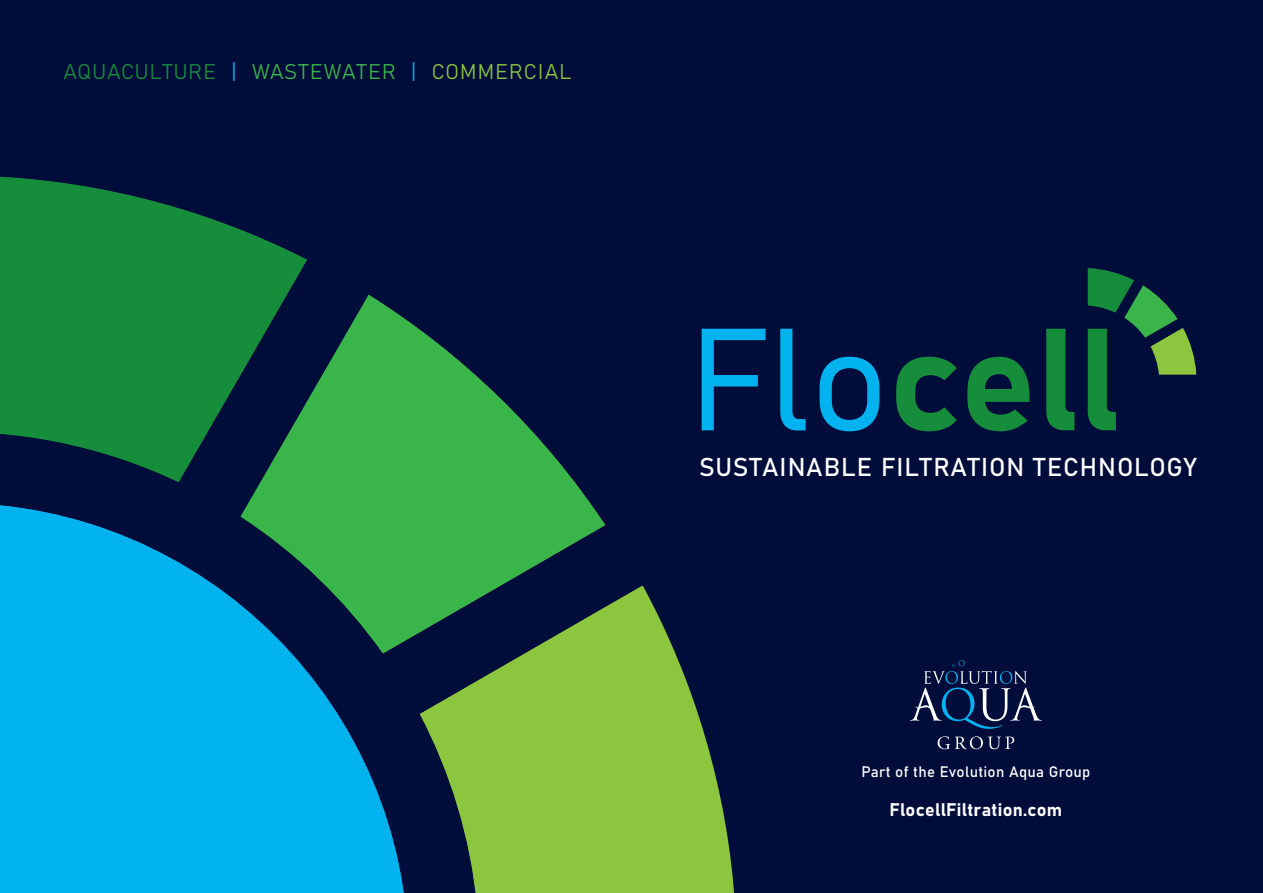
<style>
.page{position:relative;width:1263px;height:893px;background:#000c3a}
.page>*{position:absolute;margin:0;border:0;box-sizing:border-box;transform-origin:0 0}
.t1{font:25.5px "Bahnschrift";letter-spacing:.04em;color:#fff}
.t2{font:21px "Bahnschrift";letter-spacing:.05em;color:#168d3b}
.t3{font:18px "Bahnschrift";letter-spacing:.02em;color:#fff}
.t4{font:15px "Bahnschrift";letter-spacing:.02em;color:#fff}
.s1{color:#00b3ef}
.s2{color:#3ab54a}
.s3{color:#8bc63e}
</style>
<div class="page">
<svg style="left:702px;top:329px;width:63px;height:101px"></svg>
<svg style="left:780px;top:329px;width:26px;height:101px"></svg>
<svg style="left:820px;top:357px;width:59px;height:74px"></svg>
<svg style="left:896px;top:357px;width:61px;height:74px"></svg>
<svg style="left:967px;top:357px;width:62px;height:74px"></svg>
<svg style="left:1046px;top:329px;width:28px;height:101px"></svg>
<svg style="left:1088px;top:268px;width:108px;height:162px"></svg>
<svg style="left:0;top:177px;width:307px;height:305px;fill:#168d3b"></svg>
<svg style="left:0;top:505px;width:404px;height:388px;background:#009bd5"></svg>
<svg style="left:241px;top:295px;width:364px;height:358px;fill:#3ab54a"></svg>
<svg style="left:420px;top:586px;width:314px;height:307px;fill:#8bc63e"></svg>
<svg style="left:937px;top:736px;width:77px;height:13px"></svg>
<svg style="left:910px;top:660px;width:132px;height:69px"></svg>
<p class="t2" style="left:64px;top:56px;width:509px">AQUACULTURE <span class="s1">|</span> <span class="s2">WASTEWATER</span> <span class="s1">|</span> <span class="s3">COMMERCIAL</span></p>
<p class="t1" style="left:699px;top:448px;width:499px">SUSTAINABLE FILTRATION TECHNOLOGY</p>
<p class="t4" style="left:861px;top:761px;width:230px">Part of the Evolution Aqua Group</p>
<p class="t3" style="left:889px;top:796px;width:174px">FlocellFiltration.com</p>
</div>
